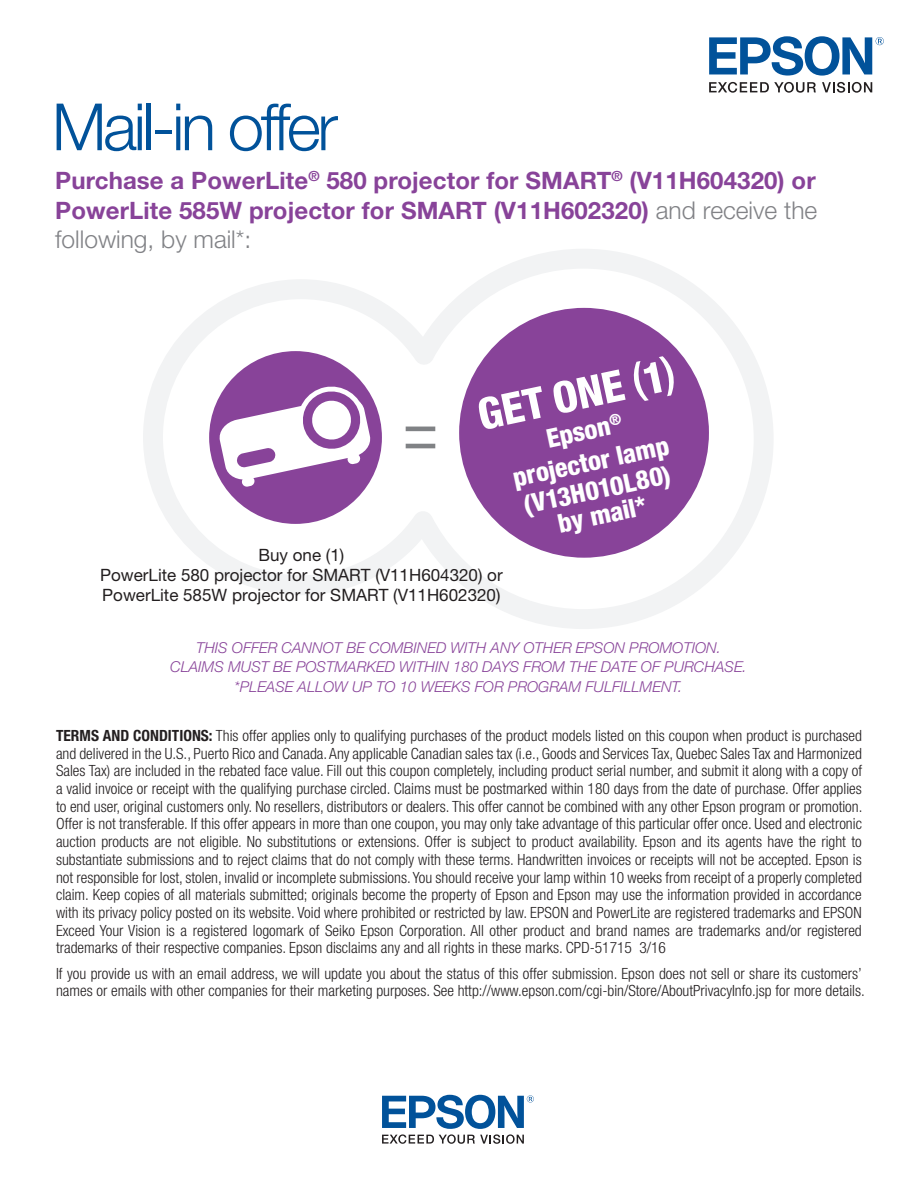
<style>
.page{position:relative;width:918px;height:1188px;background:#fff}
.page>*{position:absolute;margin:0;border:0;box-sizing:border-box;transform-origin:0 0}
.t1{font:300 65.25px "Helvetica Neue LT Std";letter-spacing:-.05em;color:#01529a}
.t2{font:800 condensed 43.35px "Helvetica Neue LT Std";color:#fff}
.t3{font:800 condensed 26.1px/31.2px "Helvetica Neue LT Std";color:#fff;text-align:center}
.t4{font:300 24.6px "Helvetica Neue LT Std";color:#818286}
.t5{font:700 24px/29.4px "Helvetica Neue LT Std";letter-spacing:.005em;color:#884399}
.t6{font:16.95px/20.4px "Helvetica Neue LT Std";color:#231f20;text-align:center}
.t7{font:300 condensed 15.45px/17.7px "Helvetica Neue LT Std";color:#231f20;text-align:justify}
.t8{font:italic 300 15px/19.5px "Helvetica Neue LT Std";color:#884399;text-align:center}
.s1{font-weight:300;font-size:24.6px;color:#818286}
.s2{font-weight:500;font-stretch:normal}
.s3{font-weight:700}
</style>
<div class="page">
<svg style="left:709px;top:82px;width:107px;height:11px"></svg>
<svg style="left:822px;top:82px;width:50px;height:11px"></svg>
<svg style="left:709px;top:36px;width:175px;height:40px"></svg>
<svg style="left:382px;top:1095px;width:152px;height:49px"></svg>
<svg style="left:143px;top:249px;width:630px;height:380px"></svg>
<div style="left:459px;top:308px;width:250px;height:250px;background:#884399;border-radius:50%"></div>
<svg style="left:406px;top:427px;width:29px;height:21px"></svg>
<div style="left:209px;top:351px;width:173px;height:173px;background:#884399;border-radius:50%"></div>
<svg style="left:218px;top:380px;width:173px;height:107px"></svg>
<h1 class="t1" style="left:52px;top:87px;width:287px">Mail-in offer</h1>
<h3 class="t5" style="left:55px;top:165px;width:764px">Purchase a PowerLite<sup>®</sup> 580 projector for SMART<sup>®</sup> (V11H604320) or<br>PowerLite 585W projector for SMART (V11H602320) <span class="s1">and receive the</span></h3>
<h3 class="t4" style="left:55px;top:224px;width:198px">following, by mail*:</h3>
<h2 class="t2" style="left:473px;top:389px;width:202px;rotate:-12deg">GET ONE <span class="s2">(</span>1<span class="s2">)</span></h2>
<h3 class="t3" style="left:503px;top:432px;width:160px;rotate:-12deg">Epson<sup>® </sup>projector lamp</h3>
<h3 class="t3" style="left:521px;top:492px;width:152px;line-height:25.5px;rotate:-12deg">(V13H010L80) by mail*</h3>
<p class="t6" style="left:100px;top:544px;width:404px">Buy one (1)<br>PowerLite 580 projector for SMART (V11H604320) or<br>PowerLite 585W projector for SMART (V11H602320)</p>
<p class="t8" style="left:170px;top:638px;width:578px">THIS OFFER CANNOT BE COMBINED WITH ANY OTHER EPSON PROMOTION.<br>CLAIMS MUST BE POSTMARKED WITHIN 180 DAYS FROM THE DATE OF PURCHASE. *PLEASE ALLOW UP TO 10 WEEKS FOR PROGRAM FULFILLMENT.</p>
<p class="t7" style="left:56px;top:727px;width:808px"><span class="s3">TERMS AND CONDITIONS:</span> This offer applies only to qualifying purchases of the product models listed on this coupon when product is purchased and delivered in the U.S., Puerto Rico and Canada. Any applicable Canadian sales tax (i.e., Goods and Services Tax, Quebec Sales Tax and Harmonized Sales Tax) are included in the rebated face value. Fill out this coupon completely, including product serial number, and submit it along with a copy of a valid invoice or receipt with the qualifying purchase circled. Claims must be postmarked within 180 days from the date of purchase. Offer applies to end user, original customers only. No resellers, distributors or dealers. This offer cannot be combined with any other Epson program or promotion.<br>Offer is not transferable. If this offer appears in more than one coupon, you may only take advantage of this particular offer once. Used and electronic auction products are not eligible. No substitutions or extensions. Offer is subject to product availability. Epson and its agents have the right to substantiate submissions and to reject claims that do not comply with these terms. Handwritten invoices or receipts will not be accepted. Epson is not responsible for lost, stolen, invalid or incomplete submissions. You should receive your lamp within 10 weeks from receipt of a properly completed claim. Keep copies of all materials submitted; originals become the property of Epson and Epson may use the information provided in accordance with its privacy policy posted on its website. Void where prohibited or restricted by law. EPSON and PowerLite are registered trademarks and EPSON Exceed Your Vision is a registered logomark of Seiko Epson Corporation. All other product and brand names are trademarks and/or registered trademarks of their respective companies. Epson disclaims any and all rights in these marks. CPD-51715 3/16</p>
<p class="t7" style="left:56px;top:964px;width:810px">If you provide us with an email address, we will update you about the status of this offer submission. Epson does not sell or share its customers’ names or emails with other companies for their marketing purposes. See http://www.epson.com/cgi-bin/Store/AboutPrivacyInfo.jsp for more details.</p>
</div>
